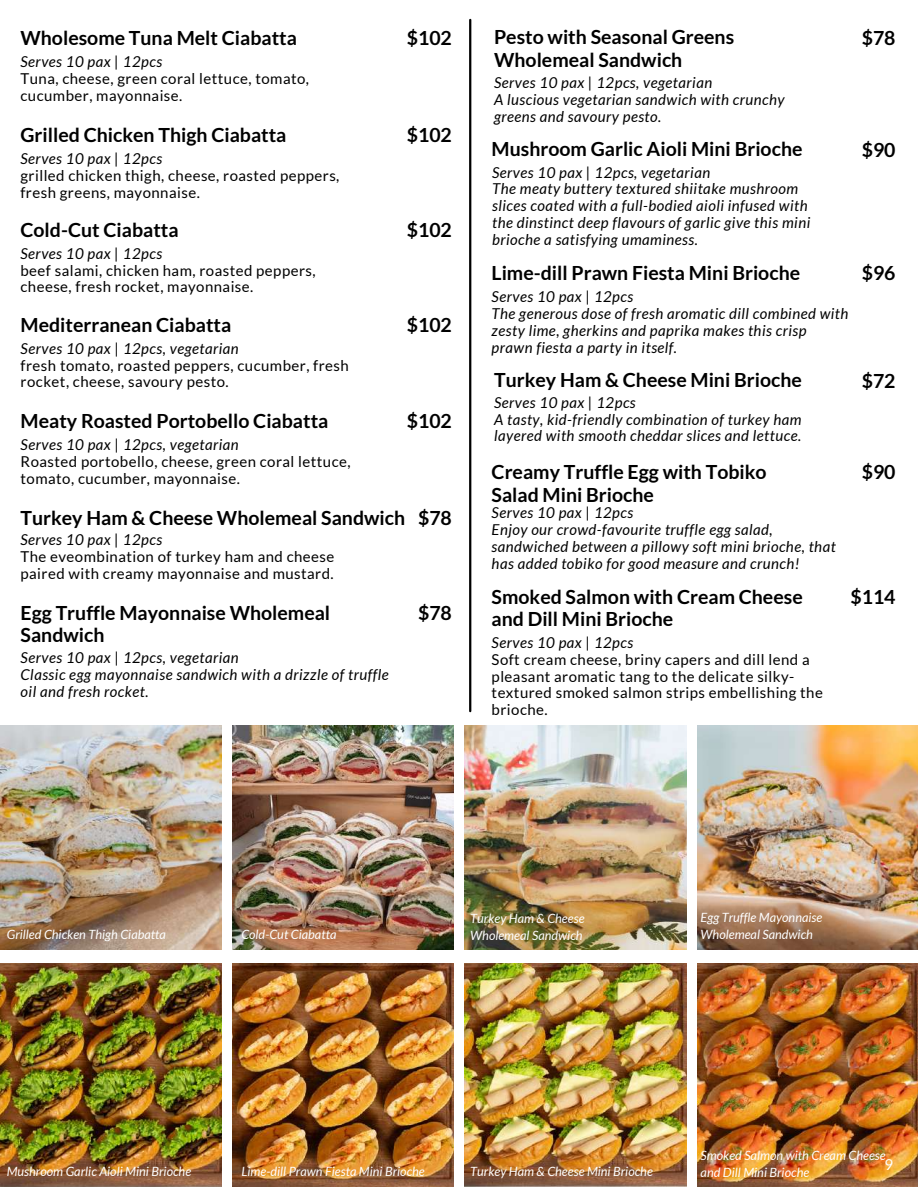
<style>
.page{position:relative;width:918px;height:1188px;background:#fff}
.page>*{position:absolute;margin:0;border:0;box-sizing:border-box;transform-origin:0 0}
.t1{font:700 19.5px/22.5px "Lato";color:#000}
.t2{font:italic 15px/16.8px "Lato";letter-spacing:.03em;color:#000}
.t3{font:15px/16.8px "Lato";letter-spacing:.03em;color:#000}
.t4{font:15px "Lato";color:#fff}
.t5{font:italic 12.75px/17px "Lato";color:#fff}
</style>
<div class="page">
<img style="left:233px;top:726px;width:220px;height:223px">
<img style="left:0;top:726px;width:222px;height:223px">
<img style="left:465px;top:726px;width:221px;height:223px">
<img style="left:698px;top:726px;width:220px;height:223px">
<img style="left:698px;top:963px;width:220px;height:224px">
<img style="left:465px;top:963px;width:221px;height:224px">
<img style="left:0;top:963px;width:222px;height:224px">
<img style="left:233px;top:963px;width:220px;height:224px">
<hr style="left:469px;top:20px;width:2px;height:691px;background:#000">
<h1 class="t1" style="left:20px;top:26px;width:278px">Wholesome Tuna Melt Ciabatta</h1>
<h1 class="t1" style="left:407px;top:26px;width:47px">$102</h1>
<p class="t2" style="left:20px;top:53px;width:143px">Serves 10 pax | 12pcs</p>
<p class="t3" style="left:20px;top:70px;width:290px">Tuna, cheese, green coral lettuce, tomato, cucumber, mayonnaise.</p>
<h1 class="t1" style="left:20px;top:123px;width:268px">Grilled Chicken Thigh Ciabatta</h1>
<h1 class="t1" style="left:407px;top:123px;width:47px">$102</h1>
<p class="t2" style="left:20px;top:150px;width:143px">Serves 10 pax | 12pcs</p>
<p class="t3" style="left:20px;top:167px;width:320px">grilled chicken thigh, cheese, roasted peppers, fresh greens, mayonnaise.</p>
<h1 class="t1" style="left:20px;top:218px;width:160px">Cold-Cut Ciabatta</h1>
<h1 class="t1" style="left:407px;top:218px;width:47px">$102</h1>
<p class="t2" style="left:20px;top:244px;width:143px">Serves 10 pax | 12pcs</p>
<p class="t3" style="left:20px;top:261px;width:297px">beef salami, chicken ham, roasted peppers, cheese, fresh rocket, mayonnaise.</p>
<h1 class="t1" style="left:21px;top:313px;width:212px">Mediterranean Ciabatta</h1>
<h1 class="t1" style="left:407px;top:313px;width:47px">$102</h1>
<p class="t2" style="left:21px;top:340px;width:220px">Serves 10 pax | 12pcs, vegetarian</p>
<p class="t3" style="left:21px;top:356px;width:330px">fresh tomato, roasted peppers, cucumber, fresh rocket, cheese, savoury pesto.</p>
<h1 class="t1" style="left:21px;top:409px;width:309px">Meaty Roasted Portobello Ciabatta</h1>
<h1 class="t1" style="left:407px;top:409px;width:47px">$102</h1>
<p class="t2" style="left:21px;top:436px;width:220px">Serves 10 pax | 12pcs, vegetarian</p>
<p class="t3" style="left:21px;top:452px;width:331px">Roasted portobello, cheese, green coral lettuce, tomato, cucumber, mayonnaise.</p>
<h1 class="t1" style="left:20px;top:506px;width:433px">Turkey Ham &amp; Cheese Wholemeal Sandwich $78</h1>
<p class="t2" style="left:20px;top:531px;width:143px">Serves 10 pax | 12pcs</p>
<p class="t3" style="left:20px;top:548px;width:315px">The eveombination of turkey ham and cheese paired with creamy mayonnaise and mustard.</p>
<h1 class="t1" style="left:21px;top:601px;width:311px">Egg Truffle Mayonnaise Wholemeal<br>Sandwich</h1>
<h1 class="t1" style="left:418px;top:601px;width:35px">$78</h1>
<p class="t2" style="left:21px;top:649px;width:369px">Serves 10 pax | 12pcs, vegetarian<br>Classic egg mayonnaise sandwich with a drizzle of truffle oil and fresh rocket.</p>
<h1 class="t1" style="left:494px;top:26px;width:242px">Pesto with Seasonal Greens<br>Wholemeal Sandwich</h1>
<h1 class="t1" style="left:862px;top:26px;width:35px">$78</h1>
<p class="t2" style="left:494px;top:74px;width:292px">Serves 10 pax | 12pcs, vegetarian<br>A luscious vegetarian sandwich with crunchy greens and savoury pesto.</p>
<h1 class="t1" style="left:492px;top:137px;width:312px">Mushroom Garlic Aioli Mini Brioche</h1>
<h1 class="t1" style="left:862px;top:138px;width:35px">$90</h1>
<p class="t2" style="left:492px;top:163px;width:320px">Serves 10 pax | 12pcs, vegetarian<br>The meaty buttery textured shiitake mushroom slices coated with a full-bodied aioli infused with the dinstinct deep flavours of garlic give this mini brioche a satisfying umaminess.</p>
<h1 class="t1" style="left:492px;top:261px;width:310px">Lime-dill Prawn Fiesta Mini Brioche</h1>
<h1 class="t1" style="left:862px;top:261px;width:35px">$96</h1>
<p class="t2" style="left:492px;top:288px;width:358px">Serves 10 pax | 12pcs<br>The generous dose of fresh aromatic dill combined with zesty lime, gherkins and paprika makes this crisp prawn fiesta a party in itself.</p>
<h1 class="t1" style="left:494px;top:369px;width:309px">Turkey Ham &amp; Cheese Mini Brioche</h1>
<h1 class="t1" style="left:862px;top:369px;width:35px">$72</h1>
<p class="t2" style="left:494px;top:394px;width:309px">Serves 10 pax | 12pcs<br>A tasty, kid-friendly combination of turkey ham layered with smooth cheddar slices and lettuce.</p>
<h1 class="t1" style="left:492px;top:460px;width:277px">Creamy Truffle Egg with Tobiko<br>Salad Mini Brioche</h1>
<h1 class="t1" style="left:862px;top:461px;width:35px">$90</h1>
<p class="t2" style="left:492px;top:504px;width:346px">Serves 10 pax | 12pcs<br>Enjoy our crowd-favourite truffle egg salad, sandwiched between a pillowy soft mini brioche, that has added tobiko for good measure and crunch!</p>
<h1 class="t1" style="left:492px;top:585px;width:313px">Smoked Salmon with Cream Cheese and Dill Mini Brioche</h1>
<h1 class="t1" style="left:850px;top:585px;width:47px">$114</h1>
<p class="t2" style="left:492px;top:634px;width:143px">Serves 10 pax | 12pcs</p>
<p class="t3" style="left:492px;top:651px;width:333px">Soft cream cheese, briny capers and dill lend a pleasant aromatic tang to the delicate silky&shy;textured smoked salmon strips embellishing the brioche.</p>
<p class="t5" style="left:7px;top:925px;width:161px">Grilled Chicken Thigh Ciabatta</p>
<p class="t5" style="left:241px;top:925px;width:97px">Cold-Cut Ciabatta</p>
<p class="t5" style="left:470px;top:909px;width:116px">Turkey Ham &amp; Cheese<br>Wholemeal Sandwich</p>
<p class="t5" style="left:701px;top:908px;width:123px">Egg Truffle Mayonnaise<br>Wholemeal Sandwich</p>
<p class="t5" style="left:7px;top:1163px;width:186px">Mushroom Garlic Aioli Mini Brioche</p>
<p class="t5" style="left:241px;top:1163px;width:185px">Lime-dill Prawn Fiesta Mini Brioche</p>
<p class="t5" style="left:470px;top:1163px;width:184px">Turkey Ham &amp; Cheese Mini Brioche</p>
<p class="t5" style="left:701px;top:1147px;width:187px">Smoked Salmon with Cream Cheese and Dill Mini Brioche</p>
<p class="t4" style="left:884px;top:1155px;width:10px">9</p>
</div>
